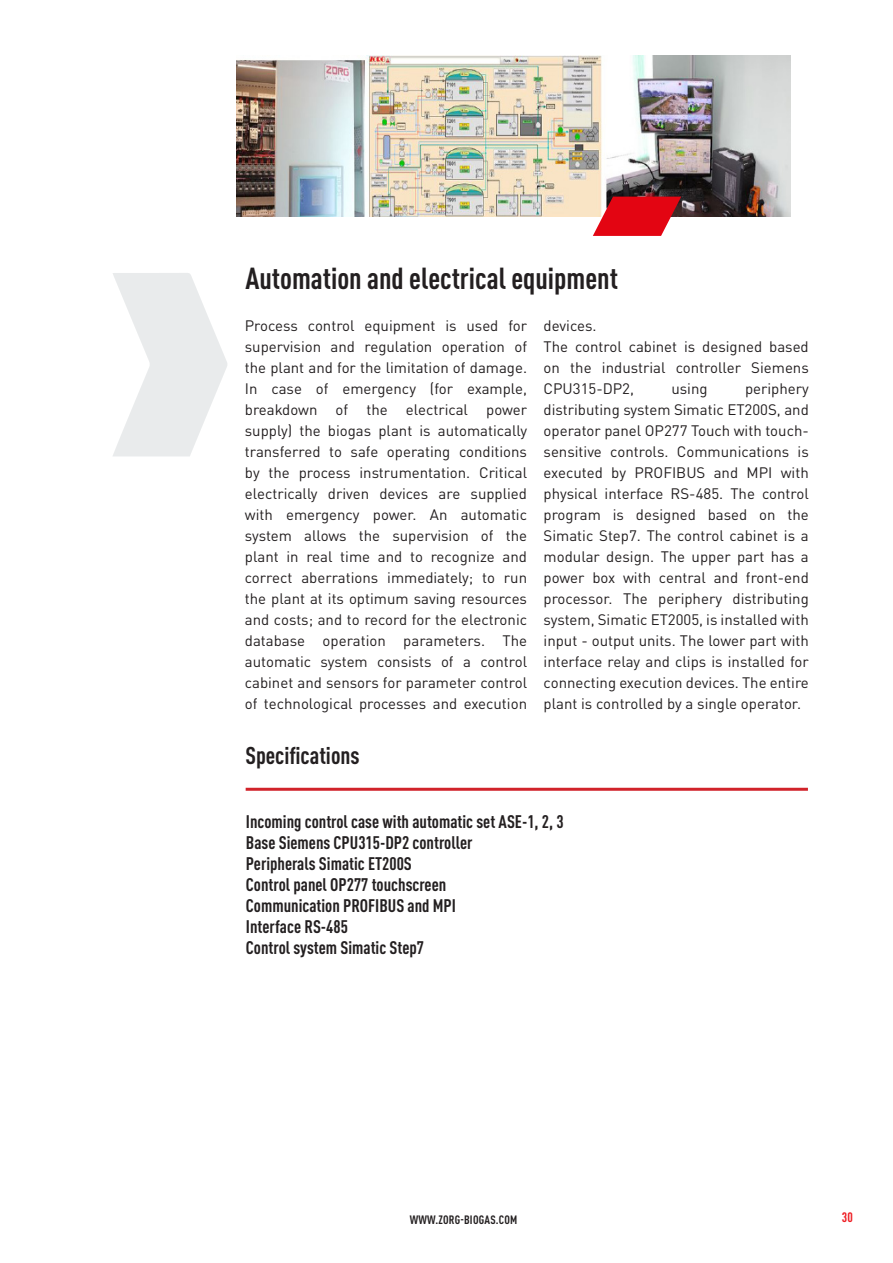
<style>
.page{position:relative;width:893px;height:1263px;background:#fff}
.page>*{position:absolute;margin:0;border:0;box-sizing:border-box;transform-origin:0 0}
.H_big{font:700 condensed 30px "DIN Pro";color:#231f20}
.H_big-2{font:700 condensed 24px "DIN Pro";color:#231f20}
.Тех_хар{font:700 condensed 18px "DIN Pro";color:#231f20}
.Main_text{font:15px/21px "DIN Pro";color:#231f20;text-align:justify}
.t1{font:700 condensed 13.5px "DIN Pro";color:#ee1d23}
.t2{font:700 condensed 12px "DIN Pro";letter-spacing:.02em;color:#231f20}
</style>
<div class="page">
<img style="left:236px;top:56px;width:554px;height:160px">
<svg style="left:593px;top:197px;width:88px;height:39px;background:#e0333b"></svg>
<hr style="left:246px;top:788px;width:562px;height:3px;background:#d1232a">
<svg style="left:113px;top:273px;width:114px;height:183px"></svg>
<p class="H_big" style="left:245px;top:256px;width:374px">Automation and electrical equipment</p>
<p class="Main_text" style="left:245px;top:314px;width:284px">Process control equipment is used for supervision and regulation operation of the plant and for the limitation of damage.<br>In case of emergency (for example, breakdown of the electrical power supply) the biogas plant is automatically transferred to safe operating conditions by the process instrumentation. Critical electrically driven devices are supplied with emergency power. An automatic system allows the supervision of the plant in real time and to recognize and correct aberrations immediately; to run the plant at its optimum saving resources and costs; and to record for the electronic database operation parameters. The automatic system consists of a control cabinet and sensors for parameter control of technological processes and execution</p>
<p class="Main_text" style="left:544px;top:314px;width:55px">devices.</p>
<p class="Main_text" style="left:544px;top:335px;width:267px">The control cabinet is designed based on the industrial controller Siemens CPU315-DP2,</p>
<p class="Main_text" style="left:544px;top:377px;width:267px;text-indent:201px">periphery distributing system Simatic ET200S, and operator panel OP277 Touch with touch&shy;sensitive controls. Communications is executed by PROFIBUS and MPI with physical interface RS-485. The control program is designed based on the Simatic Step7. The control cabinet is a modular design. The upper part has a power box with central and front-end processor. The periphery distributing system, Simatic ET2005, is installed with input - output units. The lower part with interface relay and clips is installed for connecting execution devices. The entire plant is controlled by a single operator.</p>
<p class="Main_text" style="left:671px;top:377px;width:38px">using</p>
<p class="H_big-2" style="left:245px;top:737px;width:116px">Specifications</p>
<p class="Тех_хар" style="left:246px;top:807px;width:319px">Incoming control case with automatic set ASE-1, 2, 3</p>
<p class="Тех_хар" style="left:246px;top:828px;width:228px">Base Siemens CPU315-DP2 controller</p>
<p class="Тех_хар" style="left:246px;top:849px;width:167px">Peripherals Simatic ET200S</p>
<p class="Тех_хар" style="left:246px;top:870px;width:202px">Control panel OP277 touchscreen</p>
<p class="Тех_хар" style="left:246px;top:891px;width:212px">Communication PROFIBUS and MPI</p>
<p class="Тех_хар" style="left:246px;top:912px;width:103px">Interface RS-485</p>
<p class="Тех_хар" style="left:246px;top:933px;width:180px">Control system Simatic Step7</p>
<p class="t2" style="left:410px;top:1210px;width:109px">WWW.ZORG-BIOGAS.COM</p>
<p class="t1" style="left:842px;top:1206px;width:12px">30</p>
</div>
